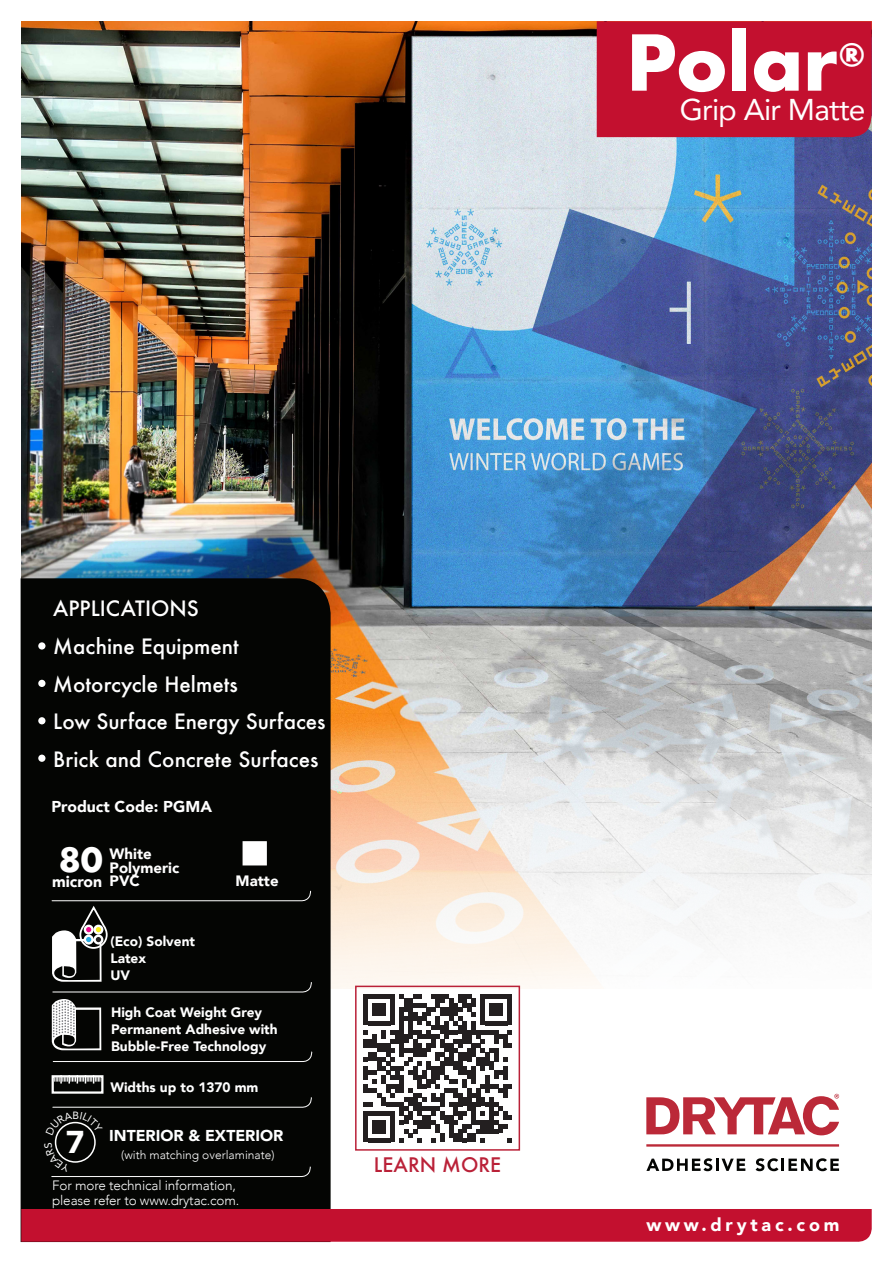
<style>
.page{position:relative;width:893px;height:1263px;background:#fff}
.page>*{position:absolute;margin:0;border:0;box-sizing:border-box;transform-origin:0 0}
.t1{font:700 74.7px "Futura";color:#fff}
.t2{font:700 32.4px "Futura";color:#fff}
.t3{font:900 31.5px "Avenir";color:#fff}
.t4{font:30px "Avenir";letter-spacing:-.025em;color:#fff}
.t5{font:700 29.7px "Futura";color:#fff}
.t6{font:500 20.55px "Futura";color:#fff}
.t7{font:500 19.5px "Futura";color:#ba2138}
.t8{font:900 18px "Avenir";letter-spacing:.21em;color:#fff}
.t9{font:900 15.75px "Avenir";color:#fff}
.t10{font:900 15px "Avenir";color:#fff}
.t11{font:900 13.65px/17.1px "Avenir";color:#fff}
.t12{font:300 13.5px/15px "Avenir";letter-spacing:-.01em;color:#fff}
.t13{font:300 12px "Avenir";color:#fff}
.t14{font:10.5px "Avenir";color:#fff}
</style>
<div class="page">
<img style="left:21px;top:21px;width:851px;height:968px">
<div style="left:597px;top:21px;width:275px;height:116px;background:#c3102f"></div>
<div style="left:21px;top:578px;width:310px;height:631px;background:#040503"></div>
<div style="left:38px;top:642px;width:7px;height:7px;background:#fff;border-radius:50%"></div>
<div style="left:38px;top:680px;width:7px;height:7px;background:#fff;border-radius:50%"></div>
<div style="left:38px;top:717px;width:7px;height:7px;background:#fff;border-radius:50%"></div>
<div style="left:21px;top:1209px;width:851px;height:33px;background:#c3102f"></div>
<svg style="left:646px;top:1094px;width:193px;height:41px"></svg>
<svg style="left:646px;top:1158px;width:99px;height:13px"></svg>
<svg style="left:756px;top:1158px;width:83px;height:13px"></svg>
<hr style="left:646px;top:1144px;width:193px;height:2px;background:#bb2938">
<svg style="left:51px;top:890px;width:262px;height:172px;background:#161715"></svg>
<div style="left:243px;top:841px;width:24px;height:24px;background:#fff;border:2px solid #fff"></div>
<div style="left:52px;top:1075px;width:52px;height:19px;border:2px solid #fff"></div>
<svg style="left:54px;top:1075px;width:46px;height:8px"></svg>
<div style="left:38px;top:755px;width:7px;height:7px;background:#fff;border-radius:50%"></div>
<svg style="left:363px;top:994px;width:149px;height:148px"></svg>
<div style="left:355px;top:986px;width:165px;height:165px;border:2px solid #ba2138"></div>
<div style="left:55px;top:1122px;width:41px;height:41px;border:2px solid #fff;border-radius:50%"></div>
<div style="left:44px;top:1142px;width:268px;height:35px;background:#040503"></div>
<div style="left:46px;top:1097px;width:267px;height:39px;background:#040503"></div>
<p class="t1" style="left:626px;top:9px;width:213px">Polar</p>
<p class="t5" style="left:838px;top:34px;width:30px">®</p>
<p class="t4" style="left:680px;top:86px;width:187px">Grip Air Matte</p>
<p class="t6" style="left:53px;top:594px;width:147px">APPLICATIONS</p>
<p class="t6" style="left:53px;top:632px;width:187px">Machine Equipment</p>
<p class="t6" style="left:53px;top:670px;width:186px">Motorcycle Helmets</p>
<p class="t6" style="left:53px;top:707px;width:274px">Low Surface Energy Surfaces</p>
<p class="t6" style="left:53px;top:745px;width:267px">Brick and Concrete Surfaces</p>
<p class="t9" style="left:51px;top:793px;width:162px">Product Code: PGMA</p>
<p class="t2" style="left:59px;top:836px;width:46px">80</p>
<p class="t9" style="left:52px;top:868px;width:52px">micron</p>
<p class="t10" style="left:110px;top:841px;width:44px">White</p>
<p class="t10" style="left:110px;top:854px;width:71px">Polymeric</p>
<p class="t10" style="left:110px;top:868px;width:32px">PVC</p>
<p class="t11" style="left:110px;top:932px;width:86px">(Eco) Solvent</p>
<p class="t11" style="left:110px;top:949px;width:37px">Latex</p>
<p class="t11" style="left:110px;top:967px;width:21px">UV</p>
<p class="t10" style="left:236px;top:868px;width:45px">Matte</p>
<p class="t11" style="left:111px;top:1003px;width:168px">High Coat Weight Grey<br>Permanent Adhesive with<br>Bubble-Free Technology</p>
<p class="t14" style="left:73px;top:1106px;width:8px">B</p>
<p class="t3" style="left:66px;top:1115px;width:20px">7</p>
<p class="t11" style="left:110px;top:1078px;width:150px">Widths up to 1370 mm</p>
<p class="t9" style="left:109px;top:1122px;width:176px">INTERIOR &amp; EXTERIOR</p>
<p class="t13" style="left:121px;top:1148px;width:155px">(with matching overlaminate)</p>
<p class="t12" style="left:52px;top:1178px;width:189px">For more technical information, please refer to www.drytac.com.</p>
<p class="t7" style="left:374px;top:1151px;width:129px">LEARN MORE</p>
<p class="t8" style="left:646px;top:1209px;width:195px">www.drytac.com</p>
</div>
